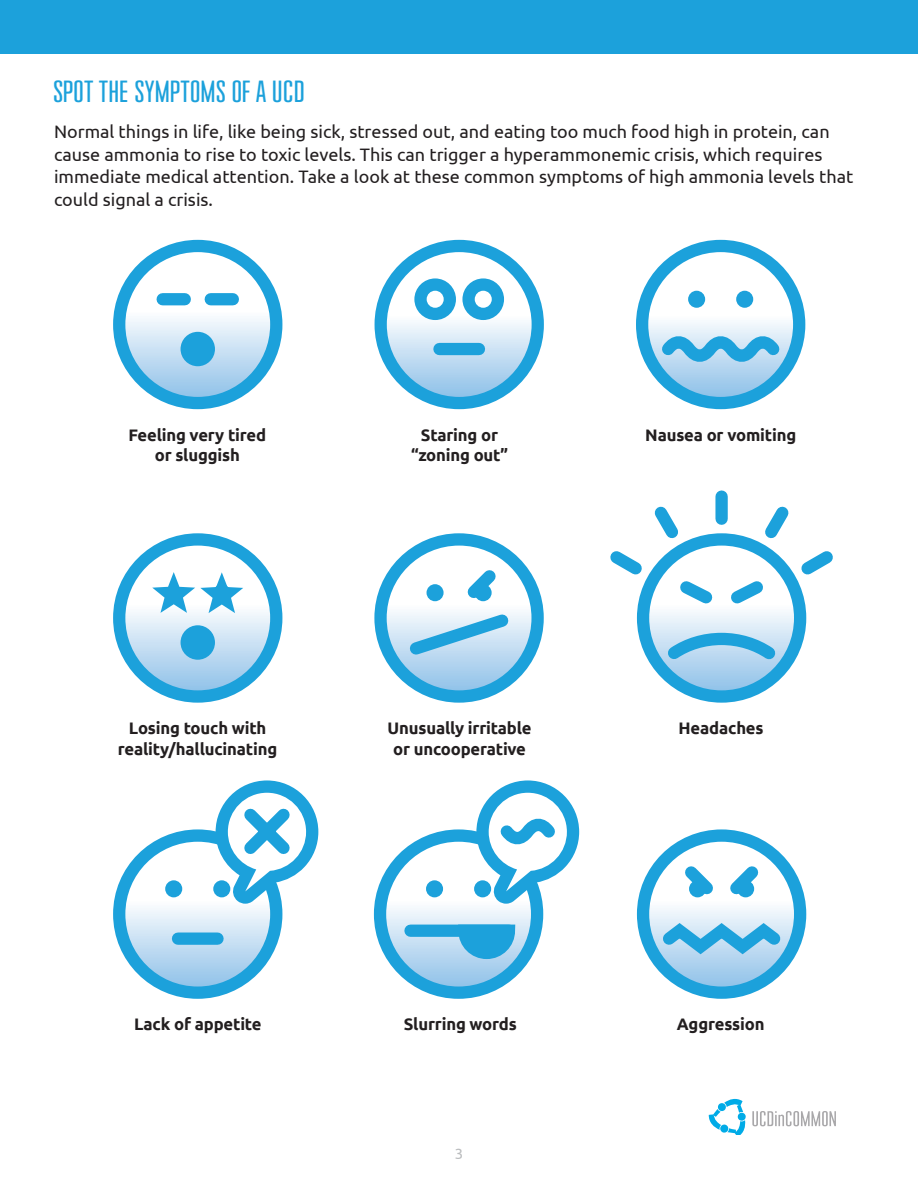
<style>
.page{position:relative;width:918px;height:1188px;background:#fff}
.page>*{position:absolute;margin:0;border:0;box-sizing:border-box;transform-origin:0 0}
.t1{font:27px "Nonesuch";color:#1ca1db}
.t2{font:18px/22.5px "Ubuntu";color:#231f20}
.t3{font:700 16.65px/20.9px "Ubuntu";letter-spacing:-.01em;color:#231f20;text-align:center}
.t4{font:15px "Ubuntu";color:#babcbe}
</style>
<div class="page">
<div style="left:0;top:0;width:918px;height:54px;background:#1ca1db"></div>
<svg style="left:643px;top:836px;width:157px;height:157px"></svg>
<div style="left:637px;top:829px;width:169px;height:170px;border:12px solid #1ca1db;border-radius:50%"></div>
<svg style="left:652px;top:855px;width:139px;height:107px"></svg>
<svg style="left:380px;top:836px;width:157px;height:157px"></svg>
<div style="left:374px;top:829px;width:169px;height:170px;border:12px solid #1ca1db;border-radius:50%"></div>
<div style="left:426px;top:880px;width:17px;height:17px;background:#1ca1db;border-radius:50%"></div>
<svg style="left:474px;top:880px;width:17px;height:17px"></svg>
<div style="left:411px;top:925px;width:98px;height:12px;background:#1ca1db"></div>
<svg style="left:452px;top:918px;width:69px;height:47px"></svg>
<svg style="left:476px;top:780px;width:103px;height:124px"></svg>
<svg style="left:119px;top:836px;width:157px;height:157px"></svg>
<div style="left:113px;top:829px;width:169px;height:170px;border:12px solid #1ca1db;border-radius:50%"></div>
<div style="left:165px;top:880px;width:17px;height:17px;background:#1ca1db;border-radius:50%"></div>
<svg style="left:213px;top:880px;width:17px;height:17px"></svg>
<div style="left:178px;top:933px;width:40px;height:12px;background:#1ca1db"></div>
<svg style="left:216px;top:780px;width:102px;height:124px"></svg>
<svg style="left:643px;top:539px;width:157px;height:158px;background:#7cbfe7"></svg>
<div style="left:637px;top:533px;width:169px;height:170px;border:12px solid #1ca1db;border-radius:50%"></div>
<svg style="left:610px;top:490px;width:223px;height:180px"></svg>
<svg style="left:381px;top:539px;width:157px;height:158px"></svg>
<div style="left:374px;top:533px;width:170px;height:170px;border:12px solid #1ca1db;border-radius:50%"></div>
<svg style="left:401px;top:559px;width:117px;height:105px"></svg>
<svg style="left:119px;top:539px;width:157px;height:158px"></svg>
<div style="left:113px;top:533px;width:169px;height:170px;border:12px solid #1ca1db;border-radius:50%"></div>
<div style="left:181px;top:625px;width:34px;height:35px;background:#1ca1db;border-radius:50%"></div>
<svg style="left:152px;top:572px;width:91px;height:41px"></svg>
<svg style="left:642px;top:246px;width:157px;height:157px"></svg>
<div style="left:636px;top:240px;width:169px;height:169px;border:12px solid #1ca1db;border-radius:50%"></div>
<div style="left:688px;top:291px;width:17px;height:17px;background:#1ca1db;border-radius:50%"></div>
<div style="left:736px;top:291px;width:17px;height:17px;background:#1ca1db;border-radius:50%"></div>
<svg style="left:651px;top:323px;width:139px;height:52px;background:#9bd0ed"></svg>
<svg style="left:381px;top:246px;width:157px;height:157px"></svg>
<div style="left:375px;top:240px;width:169px;height:169px;border:12px solid #1ca1db;border-radius:50%"></div>
<svg style="left:414px;top:278px;width:42px;height:42px"></svg>
<svg style="left:462px;top:278px;width:42px;height:42px"></svg>
<div style="left:439px;top:343px;width:40px;height:12px;background:#1ca1db"></div>
<svg style="left:119px;top:246px;width:157px;height:157px"></svg>
<div style="left:113px;top:240px;width:169px;height:169px;border:12px solid #1ca1db;border-radius:50%"></div>
<div style="left:163px;top:293px;width:22px;height:12px;background:#1ca1db"></div>
<div style="left:211px;top:293px;width:22px;height:12px;background:#1ca1db"></div>
<div style="left:181px;top:332px;width:34px;height:34px;background:#1ca1db;border-radius:50%"></div>
<svg style="left:752px;top:1111px;width:84px;height:15px"></svg>
<svg style="left:709px;top:1098px;width:37px;height:37px"></svg>
<p class="t1" style="left:54px;top:76px;width:254px">SPOT THE SYMPTOMS OF A UCD</p>
<p class="t2" style="left:54px;top:120px;width:801px">Normal things in life, like being sick, stressed out, and eating too much food high in protein, can cause ammonia to rise to toxic levels. This can trigger a hyperammonemic crisis, which requires immediate medical attention. Take a look at these common symptoms of high ammonia levels that could signal a crisis.</p>
<p class="t3" style="left:128px;top:424px;width:139px">Feeling very tired or sluggish</p>
<p class="t3" style="left:118px;top:718px;width:161px">Losing touch with reality/hallucinating</p>
<p class="t3" style="left:421px;top:424px;width:79px">Staring or</p>
<p class="t3" style="left:645px;top:424px;width:152px">Nausea or vomiting</p>
<p class="t3" style="left:411px;top:445px;width:99px">“zoning out”</p>
<p class="t3" style="left:388px;top:718px;width:145px">Unusually irritable</p>
<p class="t3" style="left:679px;top:718px;width:87px">Headaches</p>
<p class="t3" style="left:393px;top:739px;width:134px">or uncooperative</p>
<p class="t3" style="left:134px;top:1014px;width:129px">Lack of appetite</p>
<p class="t3" style="left:404px;top:1014px;width:115px">Slurring words</p>
<p class="t3" style="left:677px;top:1014px;width:89px">Aggression</p>
<p class="t4" style="left:455px;top:1145px;width:10px">3</p>
</div>
